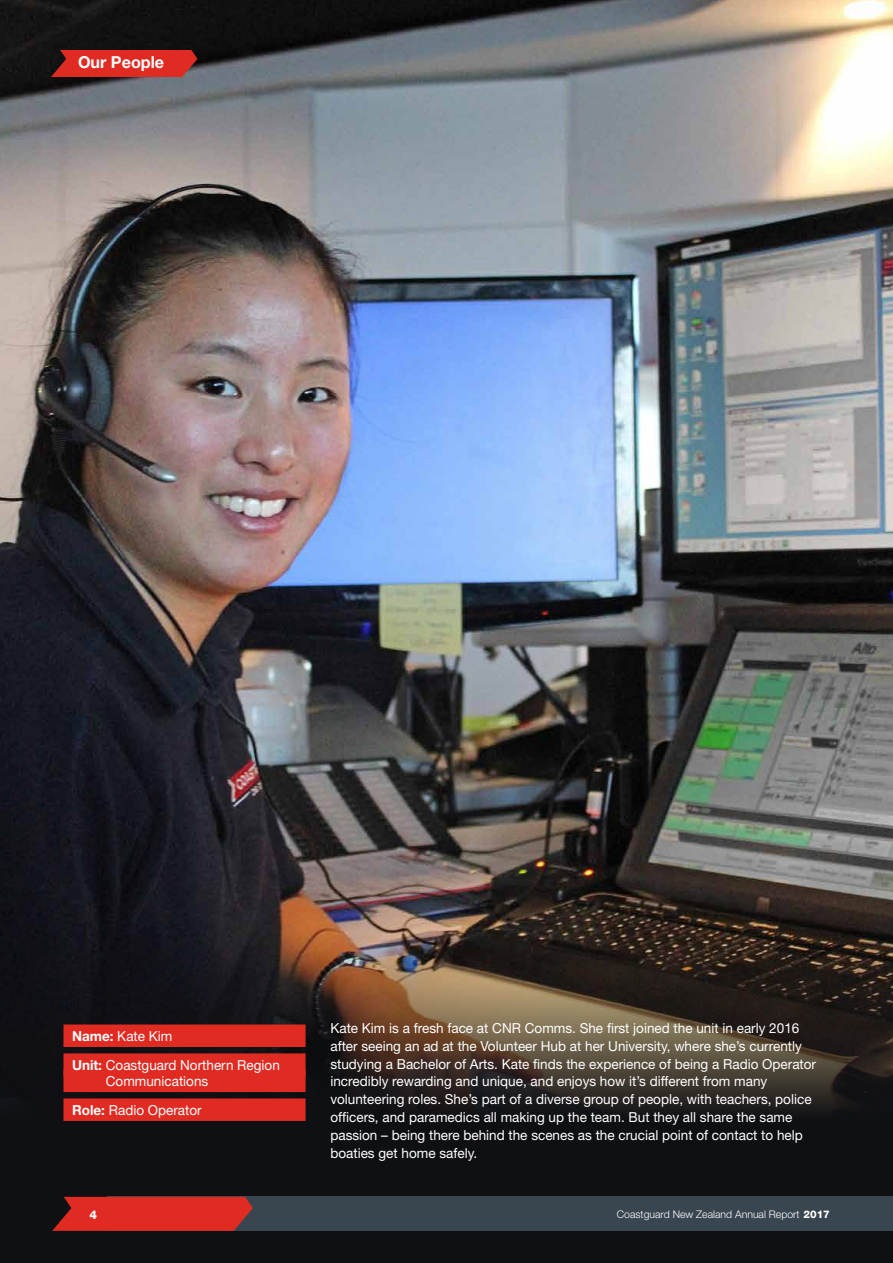
<style>
.page{position:relative;width:893px;height:1263px;background:#fff}
.page>*{position:absolute;margin:0;border:0;box-sizing:border-box;transform-origin:0 0}
.t1{font:700 16.5px "Helvetica Neue";color:#fff}
.t2{font:13.8px/18px "Helvetica Neue";color:#fff}
.t3{font:800 12px "Helvetica Neue";color:#fff}
.t4{font:300 10.5px "Helvetica Neue";color:#fff}
.s1{font-weight:700}
.s2{font-weight:800}
</style>
<div class="page">
<img style="left:0;top:0;width:893px;height:923px">
<svg style="left:0;top:923px;width:893px;height:340px;background:#28221f"></svg>
<div style="left:107px;top:1197px;width:786px;height:34px;background:#394650"></div>
<svg style="left:52px;top:1197px;width:201px;height:34px;background:#cc2a23"></svg>
<div style="left:63px;top:1024px;width:243px;height:23px;background:#e02b23"></div>
<div style="left:63px;top:1053px;width:243px;height:23px;background:#e02b23"></div>
<div style="left:63px;top:1069px;width:243px;height:23px;background:#e02b23"></div>
<div style="left:63px;top:1098px;width:243px;height:23px;background:#e02b23"></div>
<svg style="left:51px;top:50px;width:146px;height:27px;background:#cd2a23"></svg>
<p class="t1" style="left:78px;top:52px;width:88px">Our People</p>
<p class="t2" style="left:72px;top:1021px;width:209px;line-height:28.8px"><span class="s1">Name:</span> Kate Kim<br><span class="s1">Unit:</span> Coastguard Northern Region</p>
<p class="t2" style="left:72px;top:1066px;width:138px;line-height:28.8px;text-indent:34px">Communications<br><span class="s1">Role:</span> Radio Operator</p>
<p class="t2" style="left:330px;top:1018px;width:487px">Kate Kim is a fresh face at CNR Comms. She first joined the unit in early 2016 after seeing an ad at the Volunteer Hub at her University, where she’s currently studying a Bachelor of Arts. Kate finds the experience of being a Radio Operator incredibly rewarding and unique, and enjoys how it’s different from many volunteering roles. She’s part of a diverse group of people, with teachers, police officers, and paramedics all making up the team. But they all share the same passion – being there behind the scenes as the crucial point of contact to help boaties get home safely.</p>
<p class="t3" style="left:90px;top:1207px;width:9px">4</p>
<p class="t4" style="left:617px;top:1208px;width:215px">Coastguard New Zealand Annual Report <span class="s2">2017</span></p>
</div>
